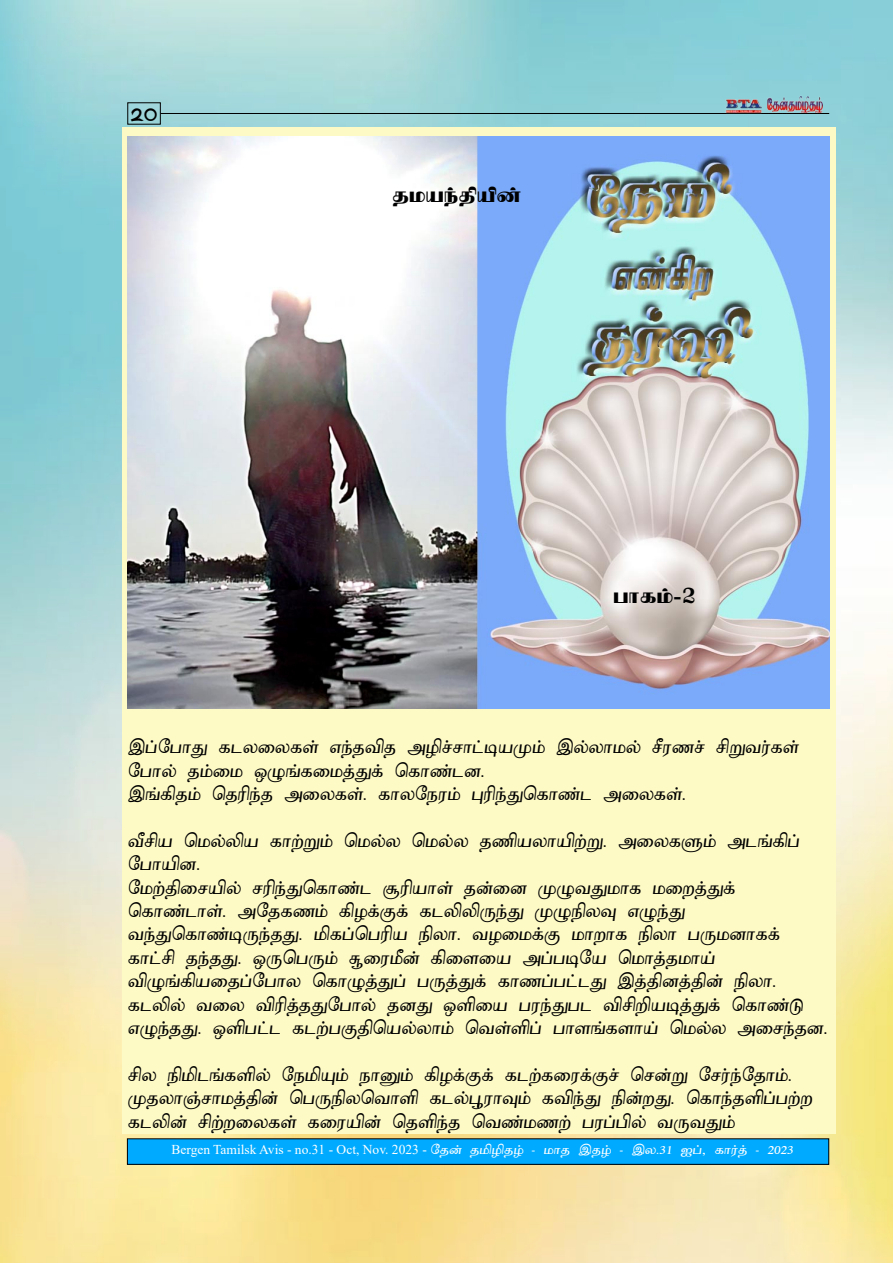
<style>
.page{position:relative;width:893px;height:1263px;background:#fff}
.page>*{position:absolute;margin:0;border:0;box-sizing:border-box;transform-origin:0 0}
.t1{font:27px "ATM772";color:#000}
.t2{font:21px "Nallur";color:#000}
.t3{font:19.5px/23.4px "Akarathi";color:#000}
.t4{font:13.5px "Akarathi";color:#fff;scale:1.1 1}
.s1{font-family:"Times New Roman"}
</style>
<div class="page">
<img style="left:0;top:0;width:893px;height:1263px">
<div style="left:127px;top:1139px;width:702px;height:25px;background:#00abff"></div>
<hr style="left:160px;top:113px;width:669px;height:1px;background:#000">
<img style="left:712px;top:91px;width:117px;height:23px">
<div style="left:123px;top:128px;width:713px;height:1006px;background:#fefac5"></div>
<img style="left:128px;top:136px;width:701px;height:572px">
<p class="t1" style="left:131px;top:95px;width:28px">20</p>
<p class="t2" style="left:392px;top:186px;width:141px">jkae;jpapd;</p>
<p class="t2" style="left:613px;top:587px;width:84px">ghfk;-2</p>
<p class="t3" style="left:128px;top:736px;width:673px">,g;NghJ flyiyfs; ve;jtpj mopr;rhl;baKk; ,y;yhky; rPuzr; rpWtu;fs;<br>Nghy; jk;ik xOq;fikj;Jf; nfhz;ld.</p>
<p class="t3" style="left:128px;top:783px;width:560px">,q;fpjk; njupe;j miyfs;. fhyNeuk; Gupe;Jnfhz;l miyfs;.</p>
<p class="t3" style="left:128px;top:830px;width:674px">tPrpa nky;ypa fhw;Wk; nky;y nky;y jzpayhapw;W. miyfSk; mlq;fpg;<br>Nghapd.</p>
<p class="t3" style="left:128px;top:877px;width:654px">Nkw;jpirapy; rupe;Jnfhz;l #upahs; jd;id KOtJkhf kiwj;Jf; nfhz;lhs;. mNjfzk; fpof;Ff; flypypUe;J KOepyT vOe;J te;Jnfhz;bUe;jJ. kpfg;ngupa epyh. toikf;F khwhf epyh gUkdhff;</p>
<p class="t3" style="left:128px;top:947px;width:701px">fhl;rp je;jJ. xUngUk; R+iukPd; fpisia mg;gbNa nkhj;jkha; tpOq;fpaijg;Nghy nfhOj;Jg; gUj;Jf; fhzg;gl;lJ ,j;jpdj;jpd; epyh. flypy; tiy tpupj;jJNghy; jdJ xspia gue;Jgl tprpwpabj;Jf; nfhz;L vOe;jJ. xspgl;l flw;gFjpnay;yhk; nts;spg; ghsq;fsha; nky;y mire;jd.</p>
<p class="t3" style="left:128px;top:1064px;width:686px">rpy epkplq;fspy; NekpAk; ehDk; fpof;Ff; flw;fiuf;Fr; nrd;W Nru;e;Njhk;.<br>KjyhQ;rhkj;jpd; ngUepynthsp fly;G+uhTk; ftpe;J epd;wJ. nfhe;jspg;gw;w flypd; rpw;wiyfs; fiuapd; njspe;j ntz;kzw; gug;gpy; tUtJk;</p>
<p class="t4" style="left:171px;top:1144px;width:567px"><span class="s1">Bergen Tamilsk Avis - no.31 - Oct, Nov. 2023 -</span> Njd; jkpopjo; - khj ,jo; - ,y.31 Ig;&gt; fhHj; - 2023</p>
</div>
